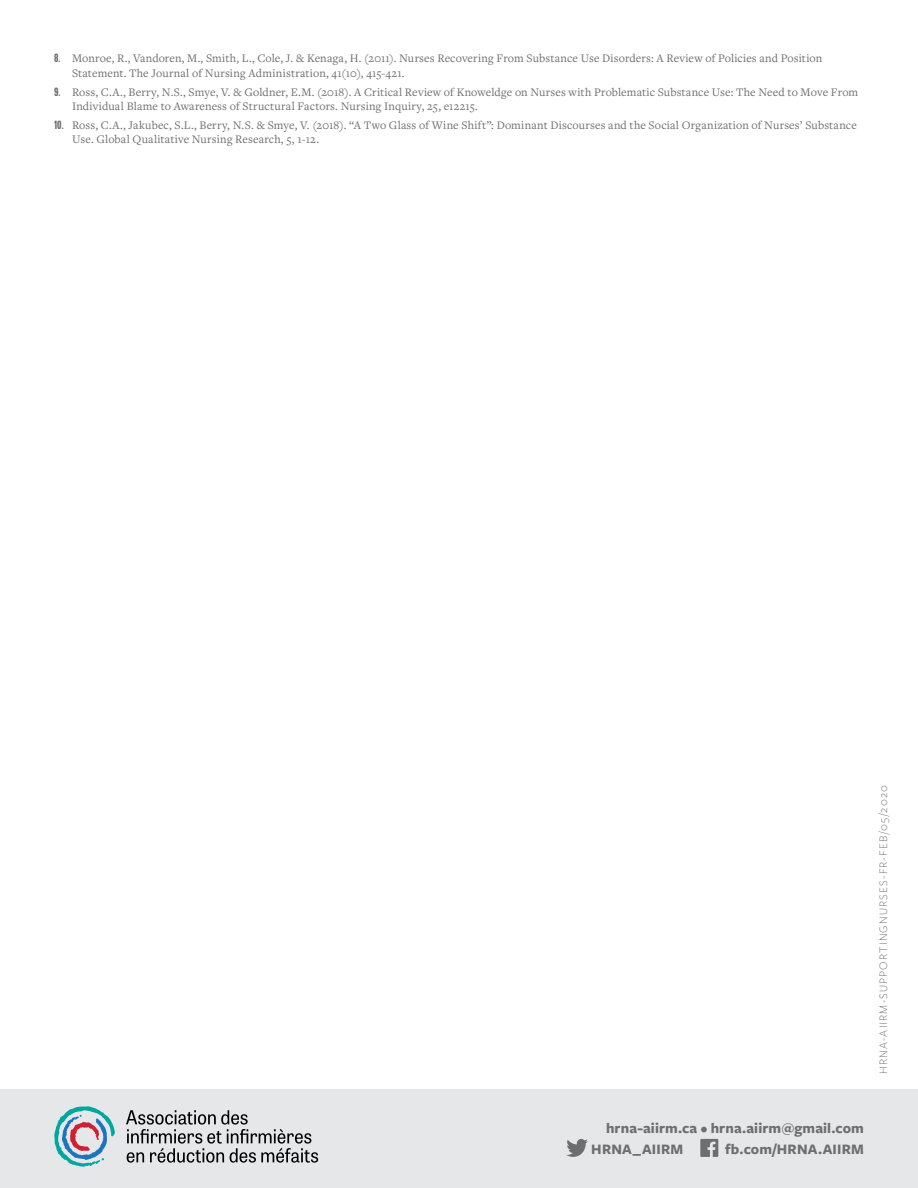
<style>
.page{position:relative;width:918px;height:1188px;background:#fff}
.page>*{position:absolute;margin:0;border:0;box-sizing:border-box;transform-origin:0 0}
.t1{font:700 15px/21px "Freight Sans Pro";letter-spacing:.01em;color:#6e6e70}
.t2{font:12px/14.4px "Freight Text Pro";letter-spacing:.01em;color:#6e6e70}
.t3{font:300 12px "Freight Sans Pro";letter-spacing:.1em;color:#6e6e70}
.s1{font-family:"Kapra";font-weight:700}
</style>
<div class="page">
<div style="left:0;top:1089px;width:918px;height:99px;background:#e6e7e8"></div>
<svg style="left:55px;top:1106px;width:60px;height:61px"></svg>
<svg style="left:126px;top:1110px;width:192px;height:53px"></svg>
<svg style="left:567px;top:1139px;width:21px;height:18px"></svg>
<svg style="left:700px;top:1139px;width:18px;height:18px"></svg>
<p class="t2" style="left:72px;top:51px;width:752px;text-indent:-18px"><span class="s1">8.</span> Monroe, R., Vandoren, M., Smith, L., Cole, J. &amp; Kenaga, H. (2011). Nurses Recovering From Substance Use Disorders: A Review of Policies and Position<br>Statement. The Journal of Nursing Administration, 41(10), 415-421.</p>
<p class="t2" style="left:72px;top:84px;width:788px;text-indent:-18px"><span class="s1">9.</span> Ross, C.A., Berry, N.S., Smye, V. &amp; Goldner, E.M. (2018). A Critical Review of Knoweldge on Nurses with Problematic Substance Use: The Need to Move From<br>Individual Blame to Awareness of Structural Factors. Nursing Inquiry, 25, e12215.</p>
<p class="t2" style="left:72px;top:117px;width:786px;text-indent:-18px"><span class="s1">10.</span> Ross, C.A., Jakubec, S.L., Berry, N.S. &amp; Smye, V. (2018). “A Two Glass of Wine Shift”: Dominant Discourses and the Social Organization of Nurses’ Substance<br>Use. Global Qualitative Nursing Research, 5, 1-12.</p>
<p class="t3" style="left:875px;top:1074px;width:291px;rotate:-90deg">HRNA-AIIRM-SUPPORTINGNURSES-FR-FEB/05/2020</p>
<p class="t1" style="left:591px;top:1117px;width:274px;text-indent:15px">hrna-aiirm.ca • hrna.aiirm@gmail.com<br>HRNA_AIIRM</p>
<p class="t1" style="left:725px;top:1138px;width:140px">fb.com/HRNA.AIIRM</p>
</div>
